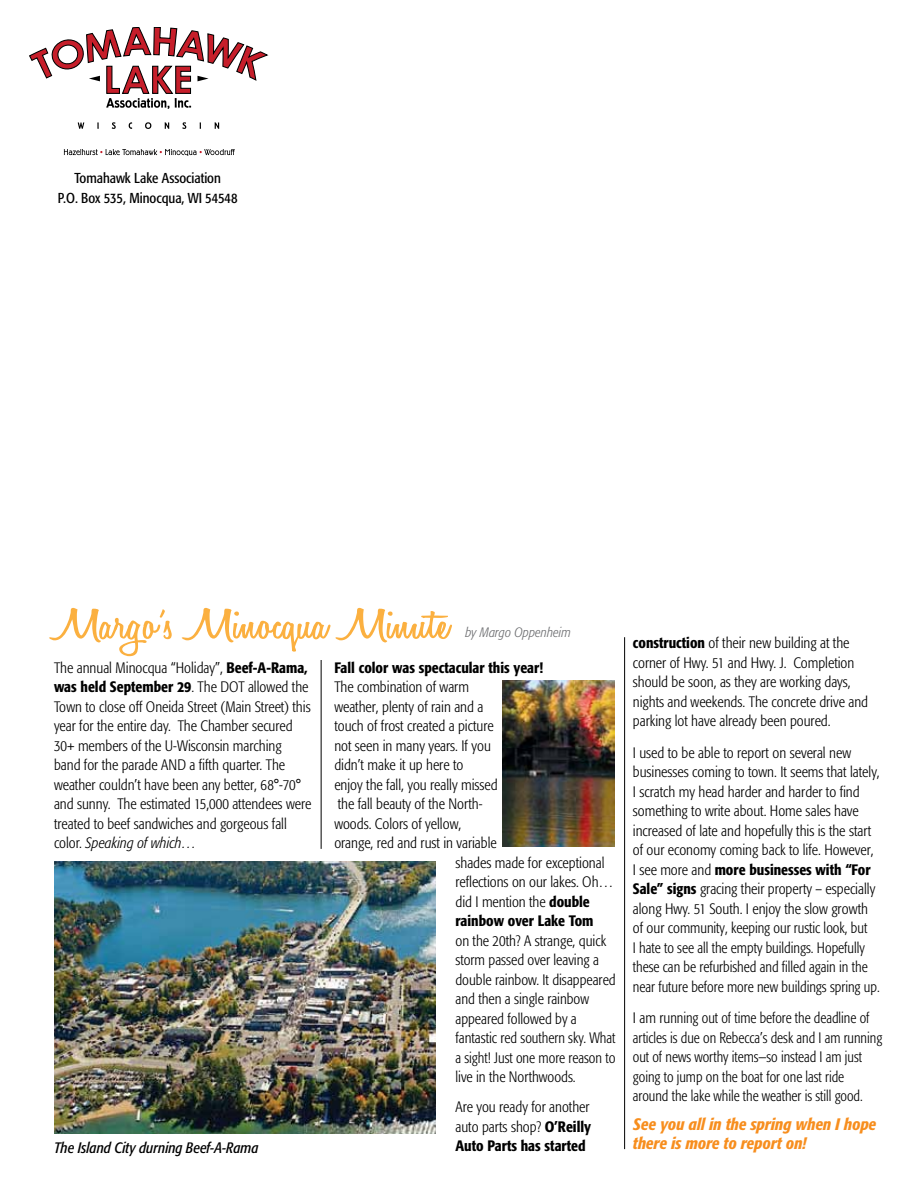
<style>
.page{position:relative;width:918px;height:1188px;background:#fff}
.page>*{position:absolute;margin:0;border:0;box-sizing:border-box;transform-origin:0 0}
.t1{font:600 46.5px "Honey Script";letter-spacing:.01em;color:#fbb040;scale:1.34 1}
.t2{font:italic 500 condensed 16.5px/19.5px "Formata";color:#f78e1e}
.t3{font:300 condensed 15px/19.5px "Formata";color:#000}
.t4{font:500 condensed 15px "Formata";color:#000}
.t5{font:italic condensed 15px "Formata";color:#000}
.t6{font:condensed 14.25px/19.5px "Formata";color:#000;text-align:center}
.t7{font:italic 300 condensed 13.5px "Formata";color:#6d6e71}
.s1{font-weight:500}
.s2{font-style:italic}
</style>
<div class="page">
<svg style="left:29px;top:27px;width:240px;height:82px"></svg>
<svg style="left:64px;top:149px;width:171px;height:7px"></svg>
<svg style="left:78px;top:122px;width:6px;height:7px"></svg>
<svg style="left:97px;top:122px;width:2px;height:7px"></svg>
<svg style="left:112px;top:122px;width:4px;height:7px"></svg>
<svg style="left:129px;top:122px;width:3px;height:7px"></svg>
<svg style="left:145px;top:122px;width:6px;height:7px"></svg>
<svg style="left:165px;top:122px;width:4px;height:7px"></svg>
<svg style="left:182px;top:122px;width:4px;height:7px"></svg>
<svg style="left:215px;top:122px;width:4px;height:7px"></svg>
<img style="left:502px;top:681px;width:112px;height:166px">
<img style="left:54px;top:862px;width:381px;height:272px">
<hr style="left:321px;top:660px;width:1px;height:189px;background:#000">
<hr style="left:624px;top:637px;width:1px;height:512px;background:#000">
<p class="t6" style="left:58px;top:169px;width:181px">Tomahawk Lake Association<br>P.O. Box 535, Minocqua, WI 54548</p>
<h1 class="t1" style="left:54px;top:596px;width:296px">Margo’s Minocqua Minute</h1>
<p class="t3" style="left:54px;top:658px;width:259px">The annual Minocqua “Holiday”, <span class="s1">Beef-A-Rama, was held September 29</span>. The DOT allowed the Town to close off Oneida Street (Main Street) this year for the entire day. The Chamber secured 30+ members of the U-Wisconsin marching band for the parade AND a fifth quarter. The weather couldn’t have been any better, 68°-70° and sunny. The estimated 15,000 attendees were treated to beef sandwiches and gorgeous fall color. <span class="s2">Speaking of which…</span></p>
<p class="t4" style="left:334px;top:659px;width:210px">Fall color was spectacular this year!</p>
<p class="t7" style="left:465px;top:625px;width:107px">by Margo Oppenheim</p>
<p class="t3" style="left:334px;top:678px;width:136px">The combination of warm</p>
<p class="t3" style="left:334px;top:697px;width:151px">weather, plenty of rain and a</p>
<p class="t3" style="left:334px;top:717px;width:161px">touch of frost created a picture</p>
<p class="t3" style="left:334px;top:736px;width:158px">not seen in many years. If you</p>
<p class="t3" style="left:334px;top:756px;width:130px">didn’t make it up here to</p>
<p class="t3" style="left:334px;top:775px;width:165px">enjoy the fall, you really missed</p>
<p class="t3" style="left:338px;top:795px;width:146px">the fall beauty of the North-</p>
<p class="t3" style="left:334px;top:814px;width:128px">woods. Colors of yellow,</p>
<p class="t3" style="left:334px;top:834px;width:164px">orange, red and rust in variable</p>
<p class="t3" style="left:455px;top:853px;width:151px">shades made for exceptional</p>
<p class="t3" style="left:455px;top:873px;width:160px">reflections on our lakes. Oh…</p>
<p class="t3" style="left:455px;top:892px;width:136px">did I mention the <span class="s1">double</span></p>
<p class="t4" style="left:455px;top:912px;width:140px">rainbow over Lake Tom</p>
<p class="t3" style="left:455px;top:931px;width:162px">on the 20th? A strange, quick storm passed over leaving a double rainbow. It disappeared and then a single rainbow appeared followed by a fantastic red southern sky. What a sight! Just one more reason to live in the Northwoods.</p>
<p class="t3" style="left:455px;top:1098px;width:137px;text-align:justify">Are you ready for another auto parts shop? <span class="s1">O’Reilly Auto Parts has started</span></p>
<p class="t5" style="left:54px;top:1139px;width:206px">The Island City durning Beef-A-Rama</p>
<p class="t3" style="left:633px;top:633px;width:237px"><span class="s1">construction</span> of their new building at the corner of Hwy. 51 and Hwy. J. Completion should be soon, as they are working days, nights and weekends. The concrete drive and parking lot have already been poured.</p>
<p class="t3" style="left:633px;top:743px;width:248px">I used to be able to report on several new businesses coming to town. It seems that lately, I scratch my head harder and harder to find something to write about. Home sales have increased of late and hopefully this is the start of our economy coming back to life. However, I see more and <span class="s1">more businesses with “For Sale” signs</span> gracing their property – especially along Hwy. 51 South. I enjoy the slow growth of our community, keeping our rustic look, but<br>I hate to see all the empty buildings. Hopefully these can be refurbished and filled again in the near future before more new buildings spring up.</p>
<p class="t3" style="left:633px;top:1008px;width:251px">I am running out of time before the deadline of articles is due on Rebecca’s desk and I am running out of news worthy items—so instead I am just going to jump on the boat for one last ride around the lake while the weather is still good.</p>
<p class="t2" style="left:633px;top:1114px;width:245px">See you all in the spring when I hope there is more to report on!</p>
</div>
